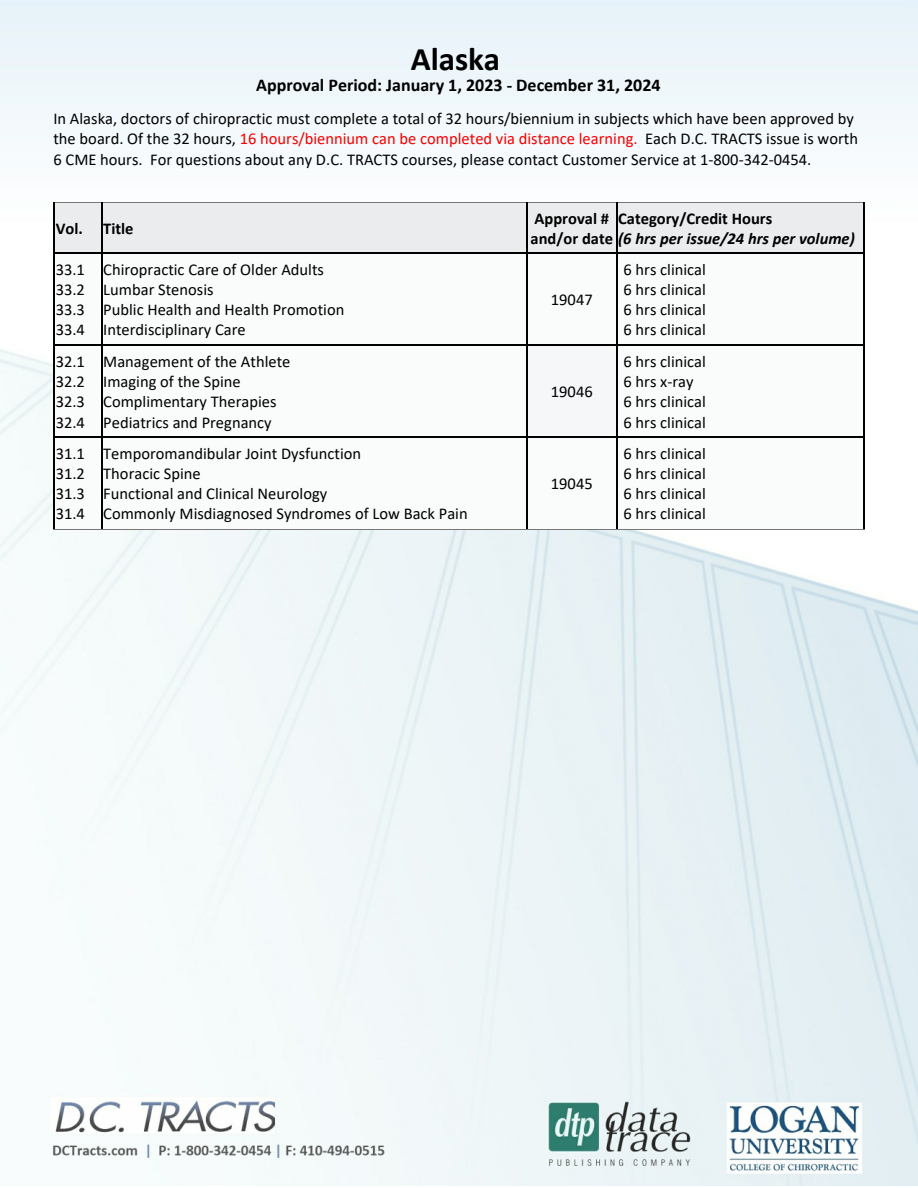
<style>
.page{position:relative;width:918px;height:1188px;background:#fff}
.page>*{position:absolute;margin:0;border:0;box-sizing:border-box;transform-origin:0 0}
.t1{font:700 33px "Calibri";color:#000}
.t2{font:700 18px "Calibri";color:#000}
.t3{font:16.5px/20.1px "Calibri";color:#000;text-align:justify}
.t4{font:italic 16.5px "Calibri Bold";color:#000}
.t5{font:700 16.5px "Calibri";color:#000}
.s1{color:#f70000}
.s2{font-family:"Calibri";font-weight:700;font-style:normal}
</style>
<div class="page">
<img style="left:0;top:0;width:918px;height:1186px">
<div style="left:54px;top:202px;width:48px;height:51px;background:#eaecee"></div>
<div style="left:102px;top:202px;width:425px;height:51px;background:#eaecee"></div>
<div style="left:527px;top:202px;width:90px;height:51px;background:#eaecee"></div>
<div style="left:617px;top:202px;width:247px;height:51px;background:#eaecee"></div>
<div style="left:54px;top:253px;width:48px;height:92px;background:#fafbfb"></div>
<div style="left:102px;top:253px;width:425px;height:92px;background:#fafbfb"></div>
<div style="left:527px;top:253px;width:90px;height:92px;background:#fafbfb"></div>
<div style="left:617px;top:253px;width:247px;height:92px;background:#fafbfb"></div>
<div style="left:54px;top:345px;width:48px;height:92px;background:#fafbfb"></div>
<div style="left:102px;top:345px;width:425px;height:92px;background:#fafbfb"></div>
<div style="left:527px;top:345px;width:90px;height:92px;background:#f6f7f8"></div>
<div style="left:617px;top:345px;width:247px;height:92px;background:#fafbfb"></div>
<div style="left:54px;top:437px;width:48px;height:92px;background:#fafbfb"></div>
<div style="left:102px;top:437px;width:425px;height:92px;background:#fafbfb"></div>
<div style="left:527px;top:437px;width:90px;height:92px;background:#fafbfb"></div>
<div style="left:617px;top:437px;width:247px;height:92px;background:#fafbfb"></div>
<hr style="left:53px;top:202px;width:50px;height:1px;background:#777">
<hr style="left:101px;top:202px;width:427px;height:1px;background:#777">
<hr style="left:526px;top:202px;width:91px;height:1px;background:#777">
<hr style="left:616px;top:202px;width:249px;height:1px;background:#777">
<hr style="left:53px;top:253px;width:50px;height:1px;background:#000">
<hr style="left:101px;top:253px;width:427px;height:1px;background:#000">
<hr style="left:526px;top:253px;width:91px;height:1px;background:#000">
<hr style="left:616px;top:253px;width:249px;height:1px;background:#000">
<hr style="left:53px;top:344px;width:50px;height:2px;background:#000">
<hr style="left:101px;top:344px;width:427px;height:2px;background:#000">
<hr style="left:526px;top:344px;width:91px;height:2px;background:#000">
<hr style="left:616px;top:344px;width:249px;height:2px;background:#000">
<hr style="left:53px;top:437px;width:50px;height:1px;background:#000">
<hr style="left:101px;top:437px;width:427px;height:1px;background:#000">
<hr style="left:526px;top:437px;width:91px;height:1px;background:#000">
<hr style="left:616px;top:437px;width:249px;height:1px;background:#000">
<hr style="left:53px;top:529px;width:50px;height:1px;background:#777">
<hr style="left:101px;top:529px;width:427px;height:1px;background:#777">
<hr style="left:526px;top:529px;width:91px;height:1px;background:#777">
<hr style="left:616px;top:529px;width:249px;height:1px;background:#777">
<hr style="left:53px;top:202px;width:2px;height:52px;background:#000">
<hr style="left:53px;top:253px;width:2px;height:93px;background:#000">
<hr style="left:53px;top:344px;width:2px;height:94px;background:#000">
<hr style="left:53px;top:437px;width:2px;height:92px;background:#000">
<hr style="left:101px;top:203px;width:2px;height:51px;background:#000">
<hr style="left:101px;top:253px;width:2px;height:93px;background:#000">
<hr style="left:101px;top:344px;width:2px;height:94px;background:#000">
<hr style="left:101px;top:437px;width:2px;height:92px;background:#000">
<hr style="left:526px;top:203px;width:2px;height:51px;background:#000">
<hr style="left:526px;top:253px;width:2px;height:93px;background:#000">
<hr style="left:526px;top:344px;width:2px;height:94px;background:#000">
<hr style="left:526px;top:437px;width:2px;height:92px;background:#000">
<hr style="left:616px;top:203px;width:1px;height:51px;background:#000">
<hr style="left:616px;top:253px;width:1px;height:93px;background:#000">
<hr style="left:616px;top:344px;width:1px;height:94px;background:#000">
<hr style="left:616px;top:437px;width:1px;height:92px;background:#000">
<hr style="left:863px;top:202px;width:2px;height:52px;background:#000">
<hr style="left:863px;top:253px;width:2px;height:93px;background:#000">
<hr style="left:863px;top:344px;width:2px;height:94px;background:#000">
<hr style="left:863px;top:437px;width:2px;height:92px;background:#000">
<h1 class="t1" style="left:411px;top:45px;width:91px">Alaska</h1>
<p class="t2" style="left:256px;top:78px;width:406px">Approval Period: January 1, 2023 - December 31, 2024</p>
<p class="t3" style="left:53px;top:110px;width:806px;text-align:left">In Alaska, doctors of chiropractic must complete a total of 32 hours/biennium in subjects which have been approved by the board. Of the 32 hours, <span class="s1">16 hours/biennium can be completed via distance learning.</span> Each D.C. TRACTS issue is worth<br>6 CME hours. For questions about any D.C. TRACTS courses, please contact Customer Service at 1-800-342-0454.</p>
<p class="t5" style="left:56px;top:222px;width:79px">Vol. Title</p>
<p class="t3" style="left:56px;top:261px;width:31px">33.1<br>33.2<br>33.3<br>33.4</p>
<p class="t3" style="left:103px;top:261px;width:243px;text-align:left">Chiropractic Care of Older Adults<br>Lumbar Stenosis<br>Public Health and Health Promotion<br>Interdisciplinary Care</p>
<p class="t3" style="left:56px;top:353px;width:31px">32.1<br>32.2<br>32.3<br>32.4</p>
<p class="t3" style="left:103px;top:353px;width:189px;text-align:left">Management of the Athlete<br>Imaging of the Spine<br>Complimentary Therapies<br>Pediatrics and Pregnancy</p>
<p class="t3" style="left:56px;top:445px;width:31px">31.1<br>31.2<br>31.3<br>31.4</p>
<p class="t3" style="left:103px;top:445px;width:366px;text-align:left">Temporomandibular Joint Dysfunction<br>Thoracic Spine<br>Functional and Clinical Neurology<br>Commonly Misdiagnosed Syndromes of Low Back Pain</p>
<p class="t5" style="left:618px;top:211px;width:156px">Category/Credit Hours</p>
<p class="t5" style="left:535px;top:211px;width:76px">Approval #</p>
<p class="t4" style="left:531px;top:232px;width:326px"><span class="s2">and/or date</span> (6 hrs per issue/24 hrs per volume)</p>
<p class="t3" style="left:551px;top:291px;width:43px">19047</p>
<p class="t3" style="left:551px;top:383px;width:43px">19046</p>
<p class="t3" style="left:551px;top:475px;width:43px">19045</p>
<p class="t3" style="left:624px;top:261px;width:84px">6 hrs clinical 6 hrs clinical 6 hrs clinical 6 hrs clinical</p>
<p class="t3" style="left:624px;top:353px;width:84px;text-align:left">6 hrs clinical<br>6 hrs x-ray<br>6 hrs clinical<br>6 hrs clinical</p>
<p class="t3" style="left:624px;top:445px;width:84px">6 hrs clinical 6 hrs clinical 6 hrs clinical 6 hrs clinical</p>
</div>
